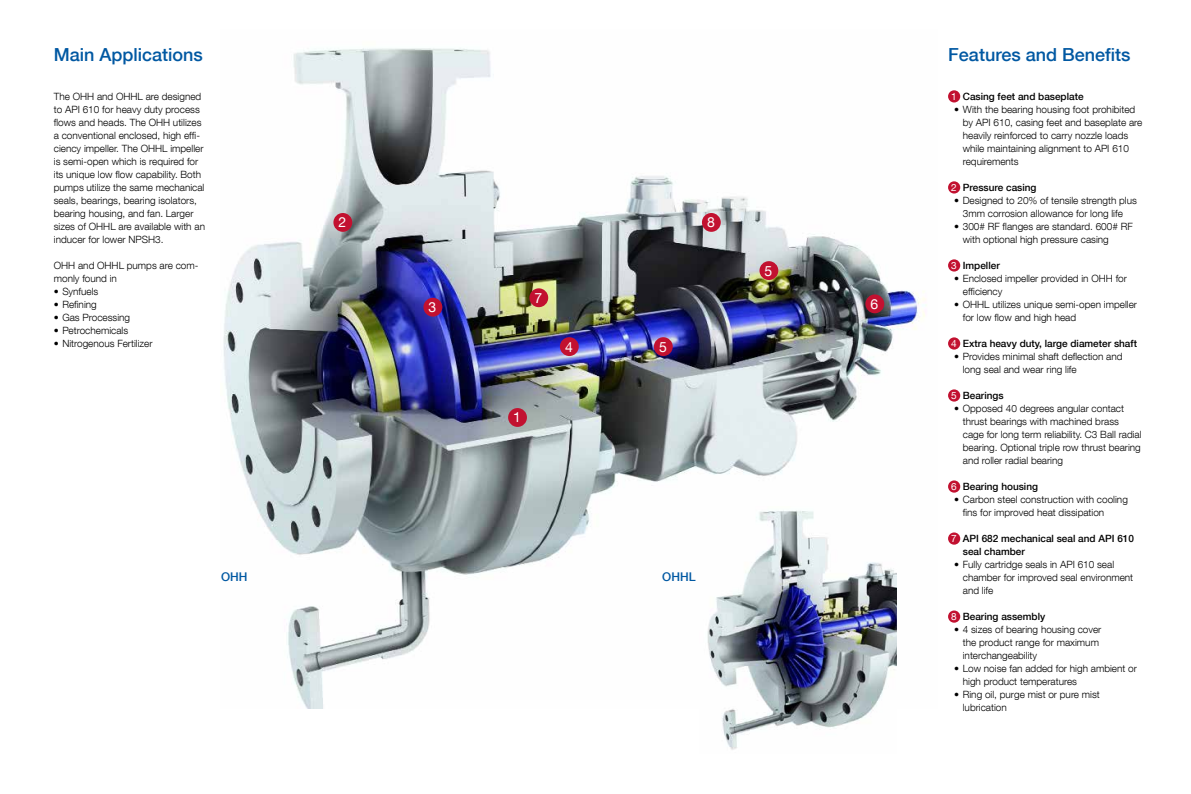
<style>
.page{position:relative;width:1191px;height:794px;background:#fff}
.page>*{position:absolute;margin:0;border:0;box-sizing:border-box;transform-origin:0 0}
.t1{font:500 18px "Helvetica Neue LT Com";color:#0058a2}
.t2{font:14px "Helvetica Neue LT Com";color:#fff}
.t3{font:500 12px "Helvetica Neue LT Com";color:#0058a2}
.t4{font:300 10px/13px "Helvetica Neue LT Com";color:#000}
.t5{font:500 10px/13px "Helvetica Neue LT Com";color:#000}
.t6{font:10px "Helvetica Neue LT Com";color:#fff}
</style>
<div class="page">
<img style="left:223px;top:48px;width:703px;height:660px">
<img style="left:699px;top:506px;width:197px;height:244px">
<div style="left:508px;top:408px;width:19px;height:19px;background:#c21130;border-radius:50%"></div>
<div style="left:529px;top:288px;width:19px;height:19px;background:#c21130;border-radius:50%"></div>
<div style="left:865px;top:294px;width:19px;height:19px;background:#c21130;border-radius:50%"></div>
<div style="left:702px;top:213px;width:19px;height:19px;background:#c21130;border-radius:50%"></div>
<div style="left:333px;top:213px;width:19px;height:19px;background:#c21130;border-radius:50%"></div>
<div style="left:423px;top:298px;width:19px;height:18px;background:#c21130;border-radius:50%"></div>
<div style="left:560px;top:337px;width:19px;height:19px;background:#c21130;border-radius:50%"></div>
<div style="left:654px;top:337px;width:18px;height:19px;background:#c21130;border-radius:50%"></div>
<div style="left:759px;top:261px;width:19px;height:19px;background:#c21130;border-radius:50%"></div>
<div style="left:948px;top:90px;width:12px;height:12px;background:#c21130;border-radius:50%"></div>
<div style="left:948px;top:181px;width:12px;height:12px;background:#c21130;border-radius:50%"></div>
<div style="left:948px;top:259px;width:12px;height:12px;background:#c21130;border-radius:50%"></div>
<div style="left:948px;top:337px;width:12px;height:12px;background:#c21130;border-radius:50%"></div>
<div style="left:948px;top:389px;width:12px;height:12px;background:#c21130;border-radius:50%"></div>
<div style="left:948px;top:480px;width:12px;height:12px;background:#c21130;border-radius:50%"></div>
<div style="left:948px;top:532px;width:12px;height:12px;background:#c21130;border-radius:50%"></div>
<div style="left:948px;top:610px;width:12px;height:12px;background:#c21130;border-radius:50%"></div>
<h1 class="t1" style="left:54px;top:44px;width:151px">Main Applications</h1>
<h1 class="t1" style="left:948px;top:44px;width:184px">Features and Benefits</h1>
<p class="t4" style="left:54px;top:90px;width:153px">The OHH and OHHL are designed to API 610 for heavy duty process flows and heads. The OHH utilizes a conventional enclosed, high effi&shy;ciency impeller. The OHHL impeller is semi-open which is required for its unique low flow capability. Both pumps utilize the same mechanical seals, bearings, bearing isolators, bearing housing, and fan. Larger sizes of OHHL are available with an inducer for lower NPSH3.</p>
<p class="t4" style="left:54px;top:259px;width:146px">OHH and OHHL pumps are com&shy;monly found in</p>
<p class="t4" style="left:54px;top:285px;width:46px">• Synfuels</p>
<p class="t4" style="left:54px;top:298px;width:44px">• Refining</p>
<p class="t4" style="left:54px;top:311px;width:78px">• Gas Processing</p>
<p class="t4" style="left:54px;top:324px;width:76px">• Petrochemicals</p>
<p class="t4" style="left:54px;top:337px;width:100px">• Nitrogenous Fertilizer</p>
<p class="t5" style="left:954px;top:90px;width:131px">• Casing feet and baseplate</p>
<p class="t4" style="left:962px;top:103px;width:181px;text-indent:-8px">• With the bearing housing foot prohibited by API 610, casing feet and baseplate are heavily reinforced to carry nozzle loads while maintaining alignment to API 610 requirements</p>
<p class="t5" style="left:954px;top:181px;width:84px">• Pressure casing</p>
<p class="t4" style="left:954px;top:194px;width:184px;text-align:center">• Designed to 20% of tensile strength plus<br>3mm corrosion allowance for long life</p>
<p class="t4" style="left:962px;top:220px;width:171px;text-indent:-8px">• 300# RF flanges are standard. 600# RF with optional high pressure casing</p>
<p class="t5" style="left:954px;top:259px;width:47px">• Impeller</p>
<p class="t4" style="left:962px;top:272px;width:166px;text-indent:-8px">• Enclosed impeller provided in OHH for efficiency</p>
<p class="t4" style="left:962px;top:298px;width:176px;text-indent:-8px">• OHHL utilizes unique semi-open impeller for low flow and high head</p>
<p class="t5" style="left:954px;top:337px;width:184px">• Extra heavy duty, large diameter shaft</p>
<p class="t4" style="left:962px;top:350px;width:161px;text-indent:-8px">• Provides minimal shaft deflection and long seal and wear ring life</p>
<p class="t5" style="left:954px;top:389px;width:51px">• Bearings</p>
<p class="t4" style="left:962px;top:402px;width:180px;text-indent:-8px">• Opposed 40 degrees angular contact thrust bearings with machined brass cage for long term reliability. C3 Ball radial bearing. Optional triple row thrust bearing and roller radial bearing</p>
<p class="t5" style="left:954px;top:480px;width:85px">• Bearing housing</p>
<p class="t4" style="left:962px;top:493px;width:167px;text-indent:-8px">• Carbon steel construction with cooling fins for improved heat dissipation</p>
<p class="t5" style="left:962px;top:532px;width:173px;text-indent:-8px">• API 682 mechanical seal and API 610 seal chamber</p>
<p class="t4" style="left:962px;top:558px;width:172px;text-indent:-8px">• Fully cartridge seals in API 610 seal chamber for improved seal environment and life</p>
<p class="t5" style="left:954px;top:610px;width:92px">• Bearing assembly</p>
<p class="t4" style="left:962px;top:623px;width:140px;text-indent:-8px">• 4 sizes of bearing housing cover the product range for maximum interchangeability</p>
<p class="t4" style="left:962px;top:662px;width:176px;text-indent:-8px">• Low noise fan added for high ambient or high product temperatures</p>
<p class="t4" style="left:962px;top:688px;width:139px;text-indent:-8px">• Ring oil, purge mist or pure mist lubrication</p>
<p class="t6" style="left:951px;top:90px;width:7px">1</p>
<p class="t6" style="left:951px;top:181px;width:7px">2</p>
<h2 class="t2" style="left:338px;top:214px;width:9px">2</h2>
<h2 class="t2" style="left:707px;top:214px;width:9px">8</h2>
<p class="t6" style="left:951px;top:259px;width:7px">3</p>
<h2 class="t2" style="left:764px;top:262px;width:9px">5</h2>
<h2 class="t2" style="left:534px;top:289px;width:9px">7</h2>
<h2 class="t2" style="left:870px;top:295px;width:9px">6</h2>
<h2 class="t2" style="left:428px;top:298px;width:9px">3</h2>
<p class="t6" style="left:951px;top:337px;width:7px">4</p>
<h2 class="t2" style="left:565px;top:338px;width:9px">4</h2>
<h2 class="t2" style="left:659px;top:338px;width:9px">5</h2>
<p class="t6" style="left:951px;top:389px;width:7px">5</p>
<h2 class="t2" style="left:513px;top:409px;width:9px">1</h2>
<p class="t6" style="left:951px;top:480px;width:7px">6</p>
<p class="t6" style="left:951px;top:532px;width:7px">7</p>
<p class="t3" style="left:221px;top:569px;width:28px">OHH</p>
<p class="t3" style="left:662px;top:569px;width:35px">OHHL</p>
<p class="t6" style="left:951px;top:610px;width:7px">8</p>
</div>
